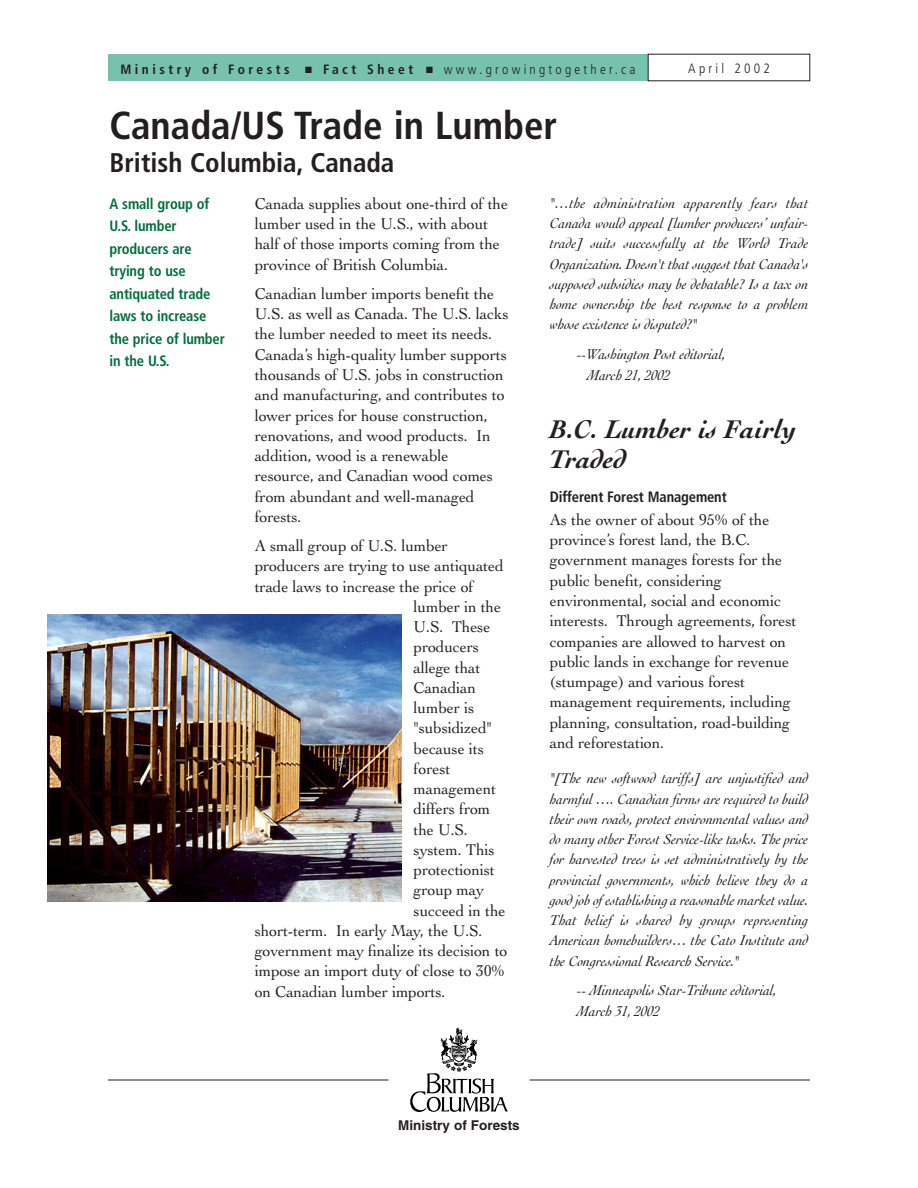
<style>
.page{position:relative;width:918px;height:1188px;background:#fff}
.page>*{position:absolute;margin:0;border:0;box-sizing:border-box;transform-origin:0 0}
.t1{font:700 condensed 39px "Frutiger";color:#231f20}
.t2{font:italic 700 27px/30px "Cochin";color:#231f20}
.t3{font:700 condensed 27px "Frutiger";color:#231f20}
.t4{font:16.5px/20.2px "Cochin";letter-spacing:-.01em;color:#231f20}
.t5{font:italic 15px/20.2px "Cochin";letter-spacing:-.01em;color:#231f20;text-align:justify}
.t6{font:700 condensed 15px/22.5px "Frutiger";letter-spacing:-.01em;color:#006f3c}
.t7{font:700 condensed 15px "Frutiger";letter-spacing:-.01em;color:#231f20}
.t8{font:700 condensed 13.5px "Frutiger";letter-spacing:.26em;color:#231f20}
.t9{font:700 13.5px "Helvetica";color:#231f20}
.t10{font:300 condensed 13.5px "Frutiger";letter-spacing:.24em;color:#231f20}
.s1{font-weight:300}
</style>
<div class="page">
<div style="left:108px;top:54px;width:540px;height:27px;background:#76c2ad"></div>
<svg style="left:410px;top:1027px;width:98px;height:85px"></svg>
<hr style="left:108px;top:1080px;width:280px;height:1px;background:#231f20">
<hr style="left:530px;top:1080px;width:280px;height:1px;background:#231f20">
<img style="left:47px;top:614px;width:355px;height:288px">
<p class="t8" style="left:120px;top:64px;width:517px">Ministry of Forests ■ Fact Sheet ■ <span class="s1">www.growingtogether.ca</span></p>
<p class="t10" style="left:688px;top:63px;width:83px">April 2002</p>
<h1 class="t1" style="left:109px;top:109px;width:449px">Canada/US Trade in Lumber</h1>
<h2 class="t3" style="left:109px;top:151px;width:287px">British Columbia, Canada</h2>
<p class="t5" style="left:550px;top:194px;width:260px">"…the administration apparently fears that Canada would appeal [lumber producers’ unfair&shy;trade] suits successfully at the World Trade Organization. Doesn't that suggest that Canada's supposed subsidies may be debatable? Is a tax on home ownership the best response to a problem whose existence is disputed?"</p>
<p class="t5" style="left:587px;top:345px;width:140px;line-height:20.7px;text-indent:-10px">--Washington Post editorial,<br>March 21, 2002</p>
<h2 class="t2" style="left:550px;top:417px;width:248px">B.C. Lumber is Fairly<br>Traded</h2>
<p class="t7" style="left:550px;top:490px;width:178px">Different Forest Management</p>
<p class="t4" style="left:550px;top:511px;width:248px">As the owner of about 95% of the province’s forest land, the B.C. government manages forests for the public benefit, considering environmental, social and economic interests. Through agreements, forest companies are allowed to harvest on public lands in exchange for revenue (stumpage) and various forest management requirements, including planning, consultation, road-building and reforestation.</p>
<p class="t5" style="left:550px;top:770px;width:260px">"[The new softwood tariffs] are unjustified and harmful …. Canadian firms are required to build their own roads, protect environmental values and do many other Forest Service-like tasks. The price for harvested trees is set administratively by the provincial governments, which believe they do a good job of establishing a reasonable market value.<br>That belief is shared by groups representing American homebuilders… the Cato Institute and the Congressional Research Service."</p>
<p class="t5" style="left:577px;top:981px;width:202px;line-height:20.7px">-- Minneapolis Star-Tribune editorial,<br>March 31, 2002</p>
<p class="t6" style="left:110px;top:193px;width:117px">A small group of<br>U.S. lumber producers are trying to use antiquated trade laws to increase the price of lumber in the U.S.</p>
<p class="t4" style="left:255px;top:195px;width:255px">Canada supplies about one-third of the lumber used in the U.S., with about half of those imports coming from the province of British Columbia.</p>
<p class="t4" style="left:255px;top:285px;width:256px">Canadian lumber imports benefit the U.S. as well as Canada. The U.S. lacks the lumber needed to meet its needs.<br>Canada’s high-quality lumber supports thousands of U.S. jobs in construction and manufacturing, and contributes to lower prices for house construction, renovations, and wood products. In addition, wood is a renewable resource, and Canadian wood comes from abundant and well-managed forests.</p>
<p class="t4" style="left:255px;top:537px;width:195px">A small group of U.S. lumber</p>
<p class="t4" style="left:255px;top:557px;width:250px">producers are trying to use antiquated</p>
<p class="t4" style="left:255px;top:578px;width:220px">trade laws to increase the price of</p>
<p class="t4" style="left:414px;top:598px;width:89px">lumber in the</p>
<p class="t4" style="left:414px;top:618px;width:78px">U.S. These</p>
<p class="t4" style="left:414px;top:638px;width:67px">producers</p>
<p class="t4" style="left:414px;top:659px;width:68px">allege that</p>
<p class="t4" style="left:414px;top:679px;width:64px">Canadian</p>
<p class="t4" style="left:414px;top:699px;width:62px">lumber is</p>
<p class="t4" style="left:414px;top:719px;width:80px">"subsidized"</p>
<p class="t4" style="left:414px;top:740px;width:72px">because its</p>
<p class="t4" style="left:414px;top:760px;width:38px">forest</p>
<p class="t4" style="left:414px;top:780px;width:84px">management</p>
<p class="t4" style="left:414px;top:800px;width:78px">differs from</p>
<p class="t4" style="left:414px;top:821px;width:56px">the U.S.</p>
<p class="t4" style="left:414px;top:841px;width:83px">system. This</p>
<p class="t4" style="left:414px;top:861px;width:83px">protectionist</p>
<p class="t4" style="left:414px;top:881px;width:72px">group may</p>
<p class="t4" style="left:414px;top:902px;width:94px">succeed in the</p>
<p class="t4" style="left:255px;top:922px;width:229px">short-term. In early May, the U.S.</p>
<p class="t4" style="left:255px;top:942px;width:254px">government may finalize its decision to</p>
<p class="t4" style="left:255px;top:962px;width:252px">impose an import duty of close to 30%</p>
<p class="t4" style="left:255px;top:983px;width:192px">on Canadian lumber imports.</p>
<p class="t9" style="left:398px;top:1121px;width:123px">Ministry of Forests</p>
</div>
